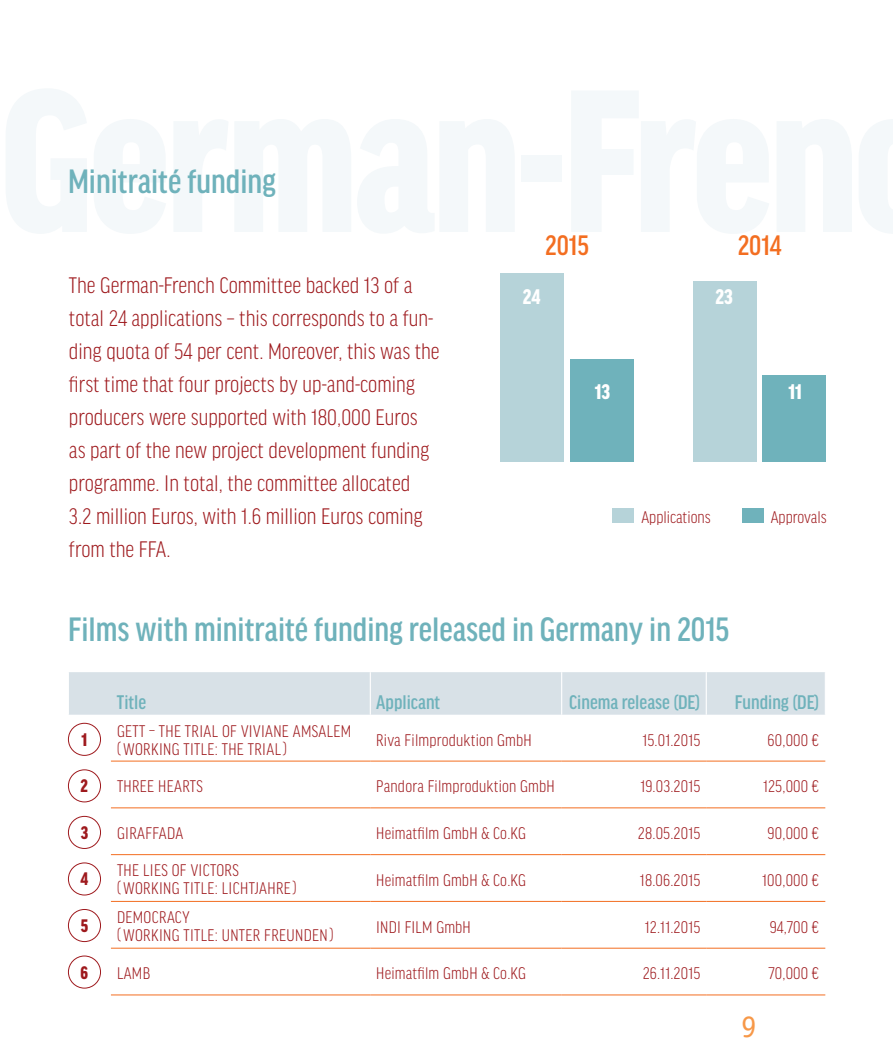
<style>
.page{position:relative;width:893px;height:1063px;background:#fff}
.page>*{position:absolute;margin:0;border:0;box-sizing:border-box;transform-origin:0 0}
.t1{font:500 condensed 36px "Good Headline Pro";color:#6fb2bb}
.t2{font:31.5px "Officina Sans";color:#f79848}
.t3{font:500 condensed 30px "Good Headline Pro";color:#f36e21}
.t4{font:300 condensed 24px/33px "Good Headline Pro";color:#9e191d}
.t5{font:900 condensed 22.5px "Good Headline Pro";color:#fff}
.t6{font:500 condensed 21px "Good Headline Pro";color:#6fb2bb}
.t7{font:900 condensed 19.35px "Good Headline Pro";color:#9e191d}
.Tabelle{font:300 condensed 18px/18px "Good Headline Pro";letter-spacing:.01em;color:#9e191d}
.Fließ{font:300 condensed 18px "Good Headline Pro";color:#9e191d}
</style>
<div class="page">
<div style="left:69px;top:672px;width:756px;height:43px;background:#d8e1e7"></div>
<hr style="left:111px;top:761px;width:259px;height:1px;background:#f36e21">
<hr style="left:370px;top:761px;width:192px;height:1px;background:#f36e21">
<hr style="left:562px;top:761px;width:144px;height:1px;background:#f36e21">
<hr style="left:706px;top:761px;width:119px;height:1px;background:#f36e21">
<hr style="left:111px;top:807px;width:259px;height:1px;background:#f36e21">
<hr style="left:370px;top:807px;width:192px;height:1px;background:#f36e21">
<hr style="left:562px;top:807px;width:144px;height:1px;background:#f36e21">
<hr style="left:706px;top:807px;width:119px;height:1px;background:#f36e21">
<hr style="left:111px;top:995px;width:259px;height:1px;background:#f36e21">
<hr style="left:370px;top:995px;width:192px;height:1px;background:#f36e21">
<hr style="left:562px;top:995px;width:144px;height:1px;background:#f36e21">
<hr style="left:706px;top:995px;width:119px;height:1px;background:#f36e21">
<hr style="left:370px;top:672px;width:1px;height:43px;background:#fff">
<hr style="left:561px;top:672px;width:1px;height:43px;background:#fff">
<hr style="left:706px;top:672px;width:1px;height:43px;background:#fff">
<hr style="left:111px;top:854px;width:259px;height:1px;background:#f36e21">
<hr style="left:370px;top:854px;width:192px;height:1px;background:#f36e21">
<hr style="left:562px;top:854px;width:144px;height:1px;background:#f36e21">
<hr style="left:706px;top:854px;width:119px;height:1px;background:#f36e21">
<hr style="left:111px;top:901px;width:259px;height:1px;background:#f36e21">
<hr style="left:370px;top:901px;width:192px;height:1px;background:#f36e21">
<hr style="left:562px;top:901px;width:144px;height:1px;background:#f36e21">
<hr style="left:706px;top:901px;width:119px;height:1px;background:#f36e21">
<hr style="left:111px;top:948px;width:259px;height:1px;background:#f36e21">
<hr style="left:370px;top:948px;width:192px;height:1px;background:#f36e21">
<hr style="left:562px;top:948px;width:144px;height:1px;background:#f36e21">
<hr style="left:706px;top:948px;width:119px;height:1px;background:#f36e21">
<div style="left:68px;top:723px;width:33px;height:33px;border:1px solid #9e191d;border-radius:50%"></div>
<div style="left:68px;top:769px;width:33px;height:33px;border:1px solid #9e191d;border-radius:50%"></div>
<div style="left:68px;top:816px;width:33px;height:33px;border:1px solid #9e191d;border-radius:50%"></div>
<div style="left:68px;top:863px;width:33px;height:32px;border:1px solid #9e191d;border-radius:50%"></div>
<div style="left:68px;top:909px;width:33px;height:33px;border:1px solid #9e191d;border-radius:50%"></div>
<div style="left:612px;top:508px;width:22px;height:15px;background:#b6d3d9"></div>
<div style="left:742px;top:508px;width:21px;height:15px;background:#6fb2bb"></div>
<div style="left:570px;top:360px;width:63px;height:102px;background:#6fb2bb"></div>
<div style="left:501px;top:273px;width:63px;height:189px;background:#b6d3d9"></div>
<div style="left:763px;top:375px;width:63px;height:87px;background:#6fb2bb"></div>
<div style="left:693px;top:281px;width:63px;height:181px;background:#b6d3d9"></div>
<div style="left:68px;top:956px;width:33px;height:33px;border:1px solid #9e191d;border-radius:50%"></div>
<p class="t1" style="left:68px;top:163px;width:210px">Minitraité funding</p>
<p class="t4" style="left:69px;top:269px;width:372px">The German-French Committee backed 13 of a total 24 applications – this corresponds to a fun&shy;ding quota of 54 per cent. Moreover, this was the first time that four projects by up-and-coming producers were supported with 180,000 Euros as part of the new project development funding programme. In total, the committee allocated<br>3.2 million Euros, with 1.6 million Euros coming from the FFA.</p>
<p class="t3" style="left:545px;top:230px;width:45px">2015</p>
<p class="t3" style="left:738px;top:230px;width:45px">2014</p>
<p class="t5" style="left:523px;top:285px;width:19px">24</p>
<p class="t5" style="left:595px;top:380px;width:17px">13</p>
<p class="t5" style="left:716px;top:285px;width:19px">23</p>
<p class="t5" style="left:788px;top:380px;width:15px">11</p>
<p class="Fließ" style="left:641px;top:508px;width:71px">Applications</p>
<p class="Fließ" style="left:771px;top:508px;width:57px">Approvals</p>
<p class="t1" style="left:68px;top:610px;width:663px">Films with minitraité funding released in Germany in 2015</p>
<p class="t7" style="left:81px;top:729px;width:7px">1</p>
<p class="t7" style="left:80px;top:776px;width:9px">2</p>
<p class="t7" style="left:81px;top:822px;width:9px">3</p>
<p class="t7" style="left:80px;top:869px;width:9px">4</p>
<p class="t7" style="left:81px;top:915px;width:9px">5</p>
<p class="t7" style="left:81px;top:962px;width:9px">6</p>
<p class="t6" style="left:117px;top:691px;width:31px">Title</p>
<p class="t6" style="left:376px;top:691px;width:65px">Applicant</p>
<p class="t6" style="left:569px;top:691px;width:133px">Cinema release (DE)</p>
<p class="t6" style="left:735px;top:691px;width:86px">Funding (DE)</p>
<p class="Tabelle" style="left:117px;top:722px;width:236px">GETT – THE TRIAL OF VIVIANE AMSALEM</p>
<p class="Tabelle" style="left:117px;top:740px;width:172px">( WORKING TITLE: THE TRIAL )</p>
<p class="Tabelle" style="left:376px;top:731px;width:157px">Riva Filmproduktion GmbH</p>
<p class="Tabelle" style="left:642px;top:731px;width:59px">15.01.2015</p>
<p class="Tabelle" style="left:768px;top:731px;width:53px">60,000 €</p>
<p class="Tabelle" style="left:117px;top:778px;width:87px">THREE HEARTS</p>
<p class="Tabelle" style="left:376px;top:778px;width:180px">Pandora Filmproduktion GmbH</p>
<p class="Tabelle" style="left:640px;top:778px;width:61px">19.03.2015</p>
<p class="Tabelle" style="left:763px;top:778px;width:58px">125,000 €</p>
<p class="Tabelle" style="left:117px;top:824px;width:68px">GIRAFFADA</p>
<p class="Tabelle" style="left:376px;top:824px;width:151px">Heimatfilm GmbH &amp; Co.KG</p>
<p class="Tabelle" style="left:638px;top:824px;width:64px">28.05.2015</p>
<p class="Tabelle" style="left:768px;top:824px;width:53px">90,000 €</p>
<p class="Tabelle" style="left:117px;top:861px;width:123px">THE LIES OF VICTORS</p>
<p class="Tabelle" style="left:117px;top:879px;width:181px">( WORKING TITLE: LICHTJAHRE )</p>
<p class="Tabelle" style="left:376px;top:871px;width:151px">Heimatfilm GmbH &amp; Co.KG</p>
<p class="Tabelle" style="left:640px;top:871px;width:62px">18.06.2015</p>
<p class="Tabelle" style="left:762px;top:871px;width:59px">100,000 €</p>
<p class="Tabelle" style="left:117px;top:908px;width:218px">DEMOCRACY<br>( WORKING TITLE: UNTER FREUNDEN )</p>
<p class="Tabelle" style="left:376px;top:918px;width:96px">INDI FILM GmbH</p>
<p class="Tabelle" style="left:645px;top:918px;width:57px">12.11.2015</p>
<p class="Tabelle" style="left:770px;top:918px;width:51px">94,700 €</p>
<p class="Tabelle" style="left:117px;top:965px;width:35px">LAMB</p>
<p class="Tabelle" style="left:376px;top:965px;width:151px">Heimatfilm GmbH &amp; Co.KG</p>
<p class="Tabelle" style="left:643px;top:965px;width:59px">26.11.2015</p>
<p class="Tabelle" style="left:768px;top:965px;width:52px">70,000 €</p>
<h2 class="t2" style="left:741px;top:1008px;width:17px">9</h2>
</div>
